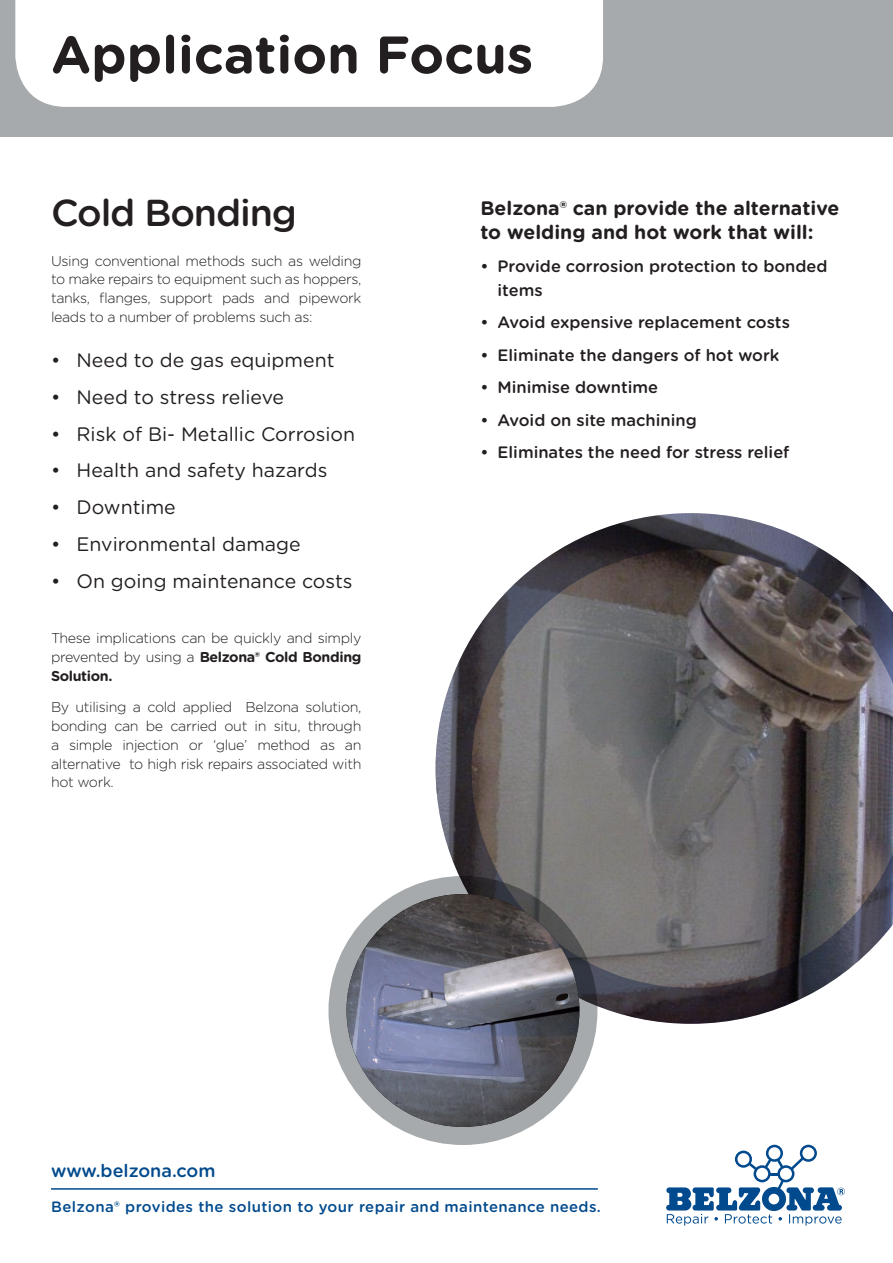
<style>
.page{position:relative;width:893px;height:1263px;background:#fff}
.page>*{position:absolute;margin:0;border:0;box-sizing:border-box;transform-origin:0 0}
.t1{font:700 52.5px "Gotham Rounded";color:#231f20}
.PD-INTRO_TEXT{font:500 37.5px "Gotham Rounded";letter-spacing:-.03em;color:#231f20}
.PD-INTRO_BULLETS{font:19.5px "Gotham Rounded";color:#231f20}
.PD-BOLD_BULLETS_HEAD{font:700 19.5px/24px "Gotham Rounded";color:#231f20}
.t2{font:500 18px "Gotham Rounded";color:#004a8d}
.PD-BOLD_BULLETS{font:500 16.5px/24px "Gotham Rounded";color:#231f20}
.t3{font:500 15px "Gotham Rounded";letter-spacing:.025em;color:#004a8d}
.PD-INTRO_TEXT-2{font:300 14.25px/18.8px "Gotham Rounded";letter-spacing:-.025em;color:#231f20;text-align:justify}
.s1{font-weight:700}
</style>
<div class="page">
<div style="left:0;top:0;width:893px;height:136px;background:#a7aaac"></div>
<svg style="left:435px;top:513px;width:458px;height:511px;background:#747173"></svg>
<img style="left:346px;top:894px;width:233px;height:233px;border-radius:116px">
<div style="left:328px;top:876px;width:269px;height:269px;border:18px solid #a7aaac;border-radius:50%"></div>
<div style="left:15px;top:0;width:588px;height:107px;background:#fff"></div>
<svg style="left:666px;top:1145px;width:179px;height:81px"></svg>
<hr style="left:51px;top:1188px;width:547px;height:2px;background:#004a8d">
<p class="t1" style="left:51px;top:16px;width:484px">Application Focus</p>
<p class="PD-INTRO_TEXT" style="left:51px;top:186px;width:247px">Cold Bonding</p>
<p class="PD-INTRO_TEXT-2" style="left:51px;top:251px;width:312px">Using conventional methods such as welding to make repairs to equipment such as hoppers, tanks, flanges, support pads and pipework leads to a number of problems such as:</p>
<p class="PD-INTRO_BULLETS" style="left:51px;top:347px;width:285px">• Need to de gas equipment</p>
<p class="PD-INTRO_BULLETS" style="left:51px;top:384px;width:235px">• Need to stress relieve</p>
<p class="PD-INTRO_BULLETS" style="left:51px;top:420px;width:306px">• Risk of Bi- Metallic Corrosion</p>
<p class="PD-INTRO_BULLETS" style="left:51px;top:457px;width:278px">• Health and safety hazards</p>
<p class="PD-INTRO_BULLETS" style="left:51px;top:494px;width:126px">• Downtime</p>
<p class="PD-INTRO_BULLETS" style="left:51px;top:531px;width:251px">• Environmental damage</p>
<p class="PD-INTRO_BULLETS" style="left:51px;top:567px;width:303px">• On going maintenance costs</p>
<p class="PD-INTRO_TEXT-2" style="left:51px;top:628px;width:312px">These implications can be quickly and simply prevented by using a <span class="s1">Belzona® Cold Bonding Solution.</span></p>
<p class="PD-INTRO_TEXT-2" style="left:51px;top:697px;width:312px">By utilising a cold applied Belzona solution, bonding can be carried out in situ, through a simple injection or ‘glue’ method as an alternative to high risk repairs associated with hot work.</p>
<p class="PD-BOLD_BULLETS_HEAD" style="left:480px;top:195px;width:360px">Belzona® can provide the alternative to welding and hot work that will:</p>
<p class="PD-BOLD_BULLETS" style="left:497px;top:253px;width:332px;text-indent:-17px">• Provide corrosion protection to bonded items</p>
<p class="PD-BOLD_BULLETS" style="left:480px;top:310px;width:311px">• Avoid expensive replacement costs</p>
<p class="PD-BOLD_BULLETS" style="left:480px;top:342px;width:301px">• Eliminate the dangers of hot work</p>
<p class="PD-BOLD_BULLETS" style="left:480px;top:375px;width:179px">• Minimise downtime</p>
<p class="PD-BOLD_BULLETS" style="left:480px;top:407px;width:218px">• Avoid on site machining</p>
<p class="PD-BOLD_BULLETS" style="left:480px;top:440px;width:310px">• Eliminates the need for stress relief</p>
<p class="t2" style="left:51px;top:1158px;width:166px">www.belzona.com</p>
<p class="t3" style="left:51px;top:1196px;width:551px">Belzona® provides the solution to your repair and maintenance needs.</p>
</div>
